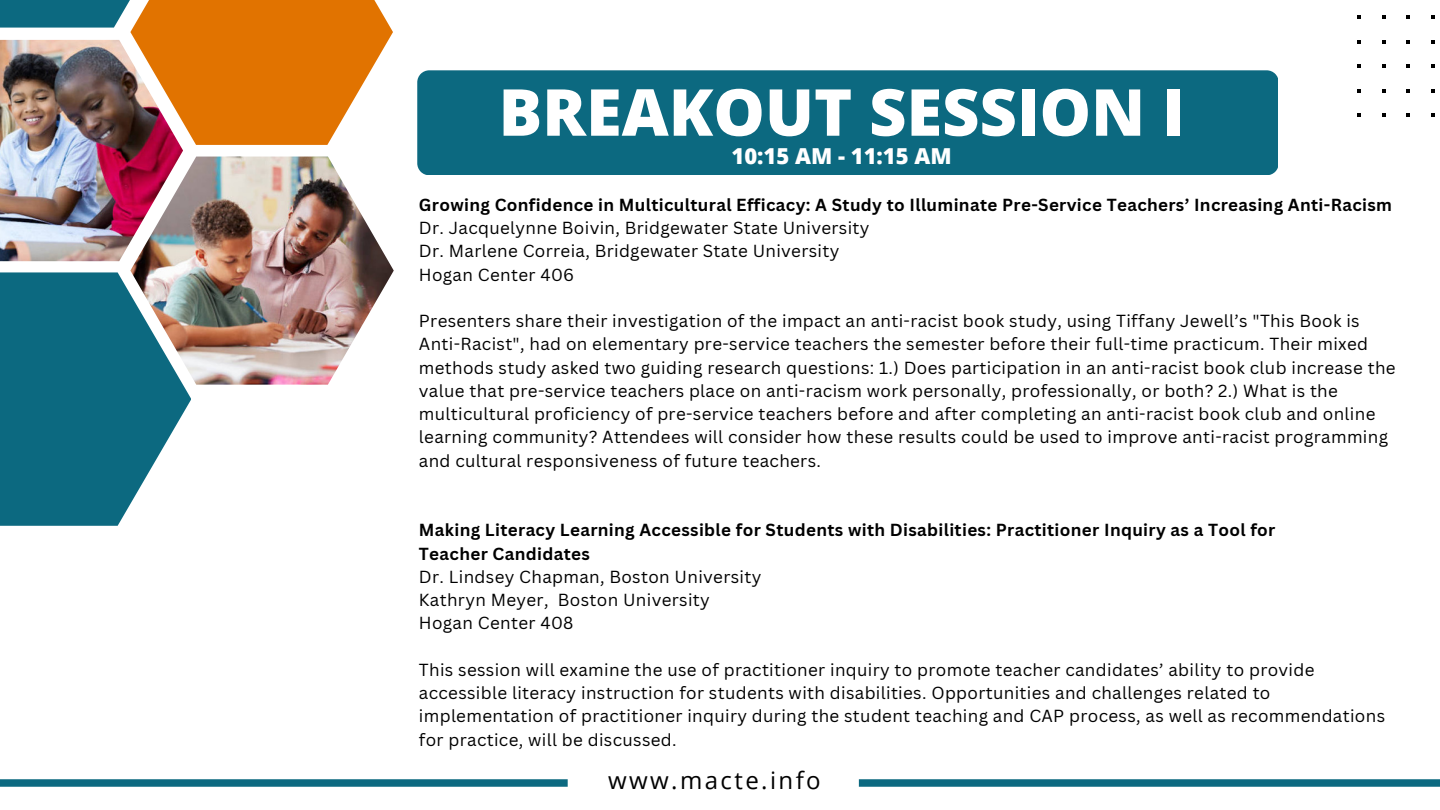
<style>
.page{position:relative;width:1440px;height:810px;background:#fff}
.page>*{position:absolute;margin:0;border:0;box-sizing:border-box;transform-origin:0 0}
.t1{font:800 64.8px "Open Sans";color:#fff}
.t2{font:24px "Open Sans";letter-spacing:.1em;color:#000}
.t3{font:800 22px "Open Sans";color:#fff}
.t4{font:17px/23.2px "Canva Sans";letter-spacing:.02em;color:#000}
.t5{font:700 17px/23.2px "Canva Sans";letter-spacing:.02em;color:#000}
</style>
<div class="page">
<div style="left:417px;top:70px;width:860px;height:105px;background:#0c6980"></div>
<div style="left:0;top:0;width:172px;height:28px;background:#0c6980"></div>
<img style="left:0;top:40px;width:183px;height:221px">
<svg style="left:130px;top:0;width:263px;height:145px;background:#e0852b"></svg>
<div style="left:0;top:272px;width:191px;height:254px;background:#0c6980"></div>
<img style="left:130px;top:157px;width:264px;height:228px">
<svg style="left:1358px;top:15px;width:3px;height:4px"></svg>
<svg style="left:1358px;top:40px;width:3px;height:4px"></svg>
<svg style="left:1358px;top:64px;width:3px;height:4px"></svg>
<svg style="left:1358px;top:89px;width:3px;height:4px"></svg>
<svg style="left:1358px;top:113px;width:3px;height:4px"></svg>
<svg style="left:1382px;top:15px;width:4px;height:4px"></svg>
<svg style="left:1382px;top:40px;width:4px;height:4px"></svg>
<svg style="left:1382px;top:64px;width:4px;height:4px"></svg>
<svg style="left:1382px;top:89px;width:4px;height:4px"></svg>
<svg style="left:1382px;top:113px;width:4px;height:4px"></svg>
<svg style="left:1406px;top:15px;width:4px;height:4px"></svg>
<svg style="left:1406px;top:40px;width:4px;height:4px"></svg>
<svg style="left:1406px;top:64px;width:4px;height:4px"></svg>
<svg style="left:1406px;top:89px;width:4px;height:4px"></svg>
<svg style="left:1406px;top:113px;width:4px;height:4px"></svg>
<svg style="left:1431px;top:15px;width:4px;height:4px"></svg>
<svg style="left:1431px;top:40px;width:4px;height:4px"></svg>
<svg style="left:1431px;top:64px;width:4px;height:4px"></svg>
<svg style="left:1431px;top:89px;width:4px;height:4px"></svg>
<svg style="left:1431px;top:113px;width:4px;height:4px"></svg>
<div style="left:0;top:779px;width:568px;height:8px;background:#0c6980"></div>
<div style="left:859px;top:779px;width:581px;height:8px;background:#0c6980"></div>
<h1 class="t1" style="left:499px;top:67px;width:688px">BREAKOUT SESSION I</h1>
<p class="t3" style="left:732px;top:141px;width:222px">10:15 AM - 11:15 AM</p>
<p class="t5" style="left:419px;top:193px;width:975px">Growing Confidence in Multicultural Efficacy: A Study to Illuminate Pre-Service Teachers’ Increasing Anti-Racism</p>
<p class="t4" style="left:419px;top:216px;width:452px">Dr. Jacquelynne Boivin, Bridgewater State University<br>Dr. Marlene Correia, Bridgewater State University<br>Hogan Center 406</p>
<p class="t4" style="left:419px;top:309px;width:978px">Presenters share their investigation of the impact an anti-racist book study, using Tiffany Jewell’s "This Book is Anti-Racist", had on elementary pre-service teachers the semester before their full-time practicum. Their mixed methods study asked two guiding research questions: 1.) Does participation in an anti-racist book club increase the value that pre-service teachers place on anti-racism work personally, professionally, or both? 2.) What is the multicultural proficiency of pre-service teachers before and after completing an anti-racist book club and online learning community? Attendees will consider how these results could be used to improve anti-racist programming and cultural responsiveness of future teachers.</p>
<p class="t5" style="left:419px;top:518px;width:858px">Making Literacy Learning Accessible for Students with Disabilities: Practitioner Inquiry as a Tool for<br>Teacher Candidates</p>
<p class="t4" style="left:419px;top:565px;width:344px">Dr. Lindsey Chapman, Boston University<br>Kathryn Meyer, Boston University<br>Hogan Center 408</p>
<p class="t4" style="left:419px;top:658px;width:968px">This session will examine the use of practitioner inquiry to promote teacher candidates’ ability to provide accessible literacy instruction for students with disabilities. Opportunities and challenges related to implementation of practitioner inquiry during the student teaching and CAP process, as well as recommendations for practice, will be discussed.</p>
<h2 class="t2" style="left:608px;top:763px;width:214px">www.macte.info</h2>
</div>
